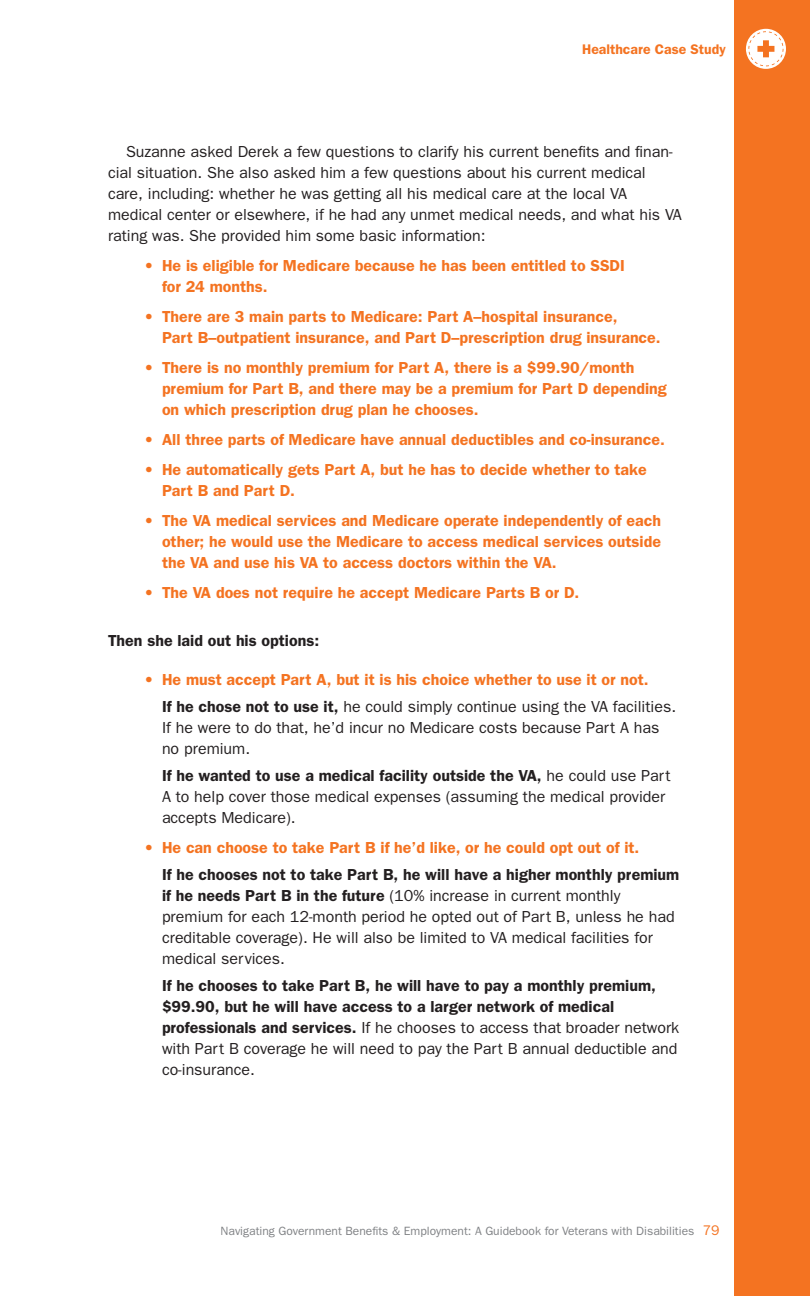
<style>
.page{position:relative;width:810px;height:1296px;background:#fff}
.page>*{position:absolute;margin:0;border:0;box-sizing:border-box;transform-origin:0 0}
.t1{font:600 16px/21px "Franklin Gothic";color:#f47321}
.t2{font:16px/21px "Franklin Gothic";color:#231f20}
.t3{font:600 16px/21px "Franklin Gothic";color:#231f20}
.t4{font:600 14px "Franklin Gothic";color:#f47321}
.t5{font:12px "Franklin Gothic";color:#808285}
.s1{color:#231f20}
.s2{font-weight:400;color:#231f20}
.s3{font-weight:600}
.s4{font-weight:400}
.s5{font-size:14px;color:#f47321}
</style>
<div class="page">
<div style="left:735px;top:0;width:75px;height:1296px;background:#f47321"></div>
<svg style="left:746px;top:29px;width:40px;height:40px"></svg>
<p class="t4" style="left:582px;top:41px;width:145px">Healthcare Case Study</p>
<p class="t2" style="left:108px;top:141px;width:575px;text-indent:18px">Suzanne asked Derek a few questions to clarify his current benefits and finan&shy;cial situation. She also asked him a few questions about his current medical care, including: whether he was getting all his medical care at the local VA medical center or elsewhere, if he had any unmet medical needs, and what his VA rating was. She provided him some basic information:</p>
<p class="t1" style="left:162px;top:255px;width:465px;text-indent:-18px">• He is eligible for Medicare because he has been entitled to SSDI for 24 months.</p>
<p class="t1" style="left:162px;top:306px;width:500px;text-indent:-18px">• There are 3 main parts to Medicare: Part A–hospital insurance,<br>Part B–outpatient insurance, and Part D–prescription drug insurance.</p>
<p class="t1" style="left:162px;top:357px;width:506px;text-indent:-18px">• There is no monthly premium for Part A, there is a $99.90/month premium for Part B, and there may be a premium for Part D depending on which prescription drug plan he chooses.</p>
<p class="t1" style="left:144px;top:429px;width:522px">• All three parts of Medicare have annual deductibles and co-insurance.</p>
<p class="t1" style="left:162px;top:459px;width:486px;text-indent:-18px">• He automatically gets Part A, but he has to decide whether to take<br>Part B and Part D.</p>
<p class="t1" style="left:162px;top:510px;width:501px;text-align:justify;text-indent:-18px">• The VA medical services and Medicare operate independently of each other; he would use the Medicare to access medical services outside the VA and use his VA to access doctors within the VA.</p>
<p class="t1" style="left:144px;top:582px;width:437px">• The VA does not require he accept Medicare Parts B or D.</p>
<p class="t3" style="left:108px;top:630px;width:213px">Then she laid out his options:</p>
<p class="t1" style="left:162px;top:666px;width:516px;line-height:27px;text-indent:-18px">• He must accept Part A, but it is his choice whether to use it or not.<br><span class="s1">If he chose not to use it,</span> <span class="s2">he could simply continue using the VA facilities.</span></p>
<p class="t2" style="left:162px;top:717px;width:499px">If he were to do that, he’d incur no Medicare costs because Part A has no premium.</p>
<p class="t2" style="left:162px;top:765px;width:510px"><span class="s3">If he wanted to use a medical facility outside the VA,</span> he could use Part<br>A to help cover those medical expenses (assuming the medical provider accepts Medicare).</p>
<p class="t1" style="left:144px;top:837px;width:497px">• He can choose to take Part B if he’d like, or he could opt out of it.</p>
<p class="t2" style="left:162px;top:864px;width:519px"><span class="s3">If he chooses not to take Part B, he will have a higher monthly premium if he needs Part B in the future</span> (10% increase in current monthly premium for each 12-month period he opted out of Part B, unless he had creditable coverage). He will also be limited to VA medical facilities for medical services.</p>
<p class="t3" style="left:162px;top:975px;width:519px">If he chooses to take Part B, he will have to pay a monthly premium, $99.90, but he will have access to a larger network of medical professionals and services. <span class="s4">If he chooses to access that broader network with Part B coverage he will need to pay the Part B annual deductible and co-insurance.</span></p>
<p class="t5" style="left:221px;top:1224px;width:500px">Navigating Government Benefits &amp; Employment: A Guidebook for Veterans with Disabilities <span class="s5">79</span></p>
</div>
